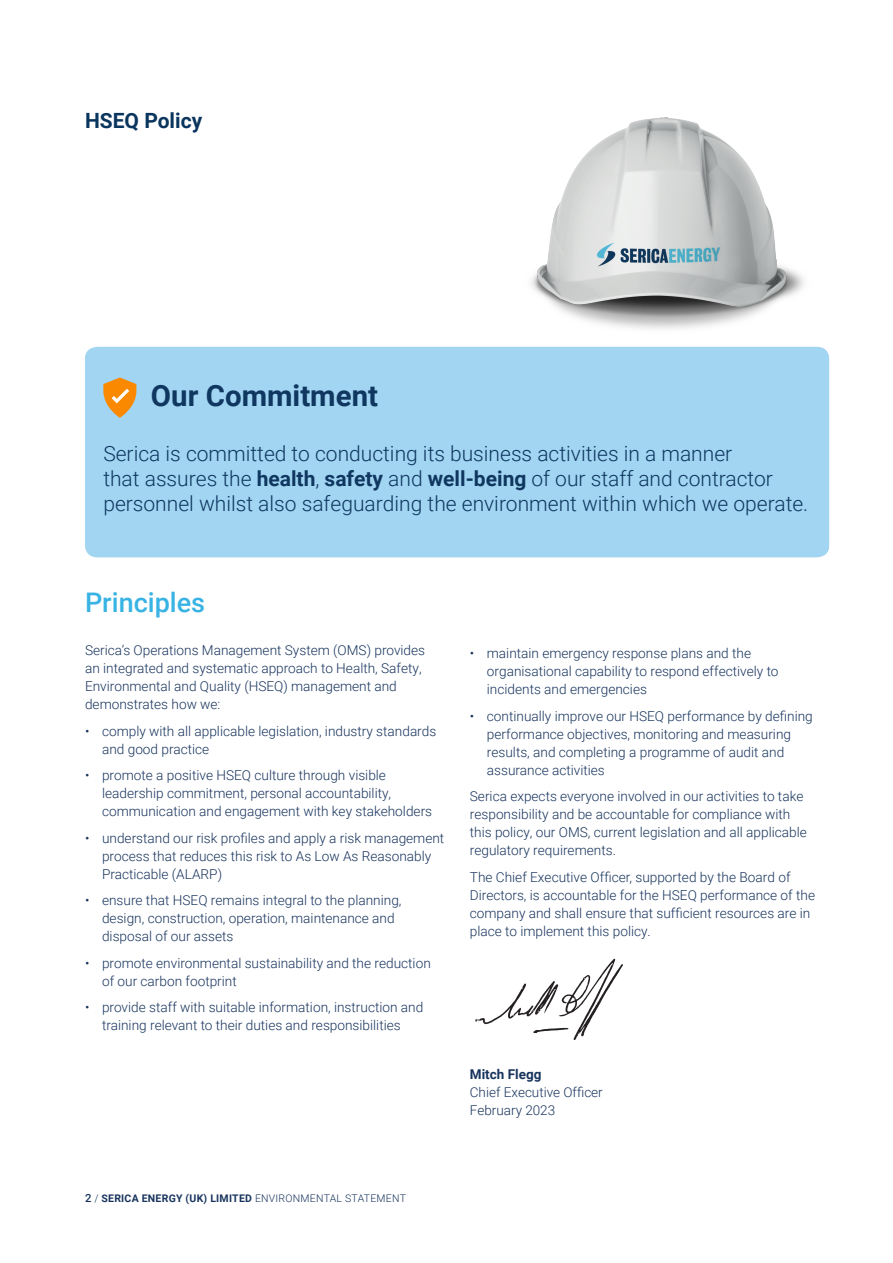
<style>
.page{position:relative;width:893px;height:1263px;background:#fff}
.page>*{position:absolute;margin:0;border:0;box-sizing:border-box;transform-origin:0 0}
.t1{font:700 29.4px "Roboto";color:#0f3760}
.subheading_not_for_c{font:500 27px "Roboto";color:#38b3e4}
.t2{font:300 21px/25.2px "Roboto";color:#0f3760}
.page_header{font:700 21px "Roboto";color:#0a355e}
.body{font:300 13.65px/18px "Roboto";color:#18345d}
.body-2{font:300 13.5px/18px "Roboto";color:#18345d}
.t3{font:300 10.5px "Roboto";letter-spacing:.02em;color:#18345d}
.s1{font-weight:700}
.s2{font-weight:500;font-size:11.25px}
</style>
<div class="page">
<img style="left:531px;top:117px;width:273px;height:212px">
<div style="left:85px;top:347px;width:744px;height:210px;background:#a1d5f1"></div>
<svg style="left:103px;top:377px;width:33px;height:41px"></svg>
<img style="left:475px;top:958px;width:148px;height:82px">
<p class="page_header" style="left:85px;top:106px;width:119px">HSEQ Policy</p>
<p class="t1" style="left:151px;top:375px;width:229px">Our Commitment</p>
<p class="t2" style="left:103px;top:440px;width:706px">Serica is committed to conducting its business activities in a manner<br>that assures the <span class="s1">health</span>, <span class="s1">safety</span> and <span class="s1">well-being</span> of our staff and contractor personnel whilst also safeguarding the environment within which we operate.</p>
<p class="subheading_not_for_c" style="left:85px;top:583px;width:122px">Principles</p>
<p class="body" style="left:85px;top:641px;width:342px">Serica’s Operations Management System (OMS) provides an integrated and systematic approach to Health, Safety, Environmental and Quality (HSEQ) management and demonstrates how we:</p>
<p class="body" style="left:102px;top:721px;width:336px;text-indent:-17px">• comply with all applicable legislation, industry standards and good practice</p>
<p class="body" style="left:102px;top:766px;width:332px;text-indent:-17px">• promote a positive HSEQ culture through visible leadership commitment, personal accountability, communication and engagement with key stakeholders</p>
<p class="body" style="left:102px;top:828px;width:344px;text-indent:-17px">• understand our risk profiles and apply a risk management process that reduces this risk to As Low As Reasonably<br>Practicable (ALARP)</p>
<p class="body" style="left:102px;top:891px;width:301px;text-indent:-17px">• ensure that HSEQ remains integral to the planning, design, construction, operation, maintenance and disposal of our assets</p>
<p class="body" style="left:102px;top:953px;width:330px;text-indent:-17px">• promote environmental sustainability and the reduction of our carbon footprint</p>
<p class="body" style="left:85px;top:998px;width:340px;text-align:center">• provide staff with suitable information, instruction and training relevant to their duties and responsibilities</p>
<p class="body" style="left:487px;top:644px;width:293px;text-indent:-17px">• maintain emergency response plans and the organisational capability to respond effectively to incidents and emergencies</p>
<p class="body" style="left:487px;top:706px;width:327px;text-indent:-17px">• continually improve our HSEQ performance by defining performance objectives, monitoring and measuring results, and completing a programme of audit and assurance activities</p>
<p class="body" style="left:470px;top:787px;width:338px">Serica expects everyone involved in our activities to take responsibility and be accountable for compliance with this policy, our OMS, current legislation and all applicable regulatory requirements.</p>
<p class="body" style="left:470px;top:867px;width:347px">The Chief Executive Officer, supported by the Board of Directors, is accountable for the HSEQ performance of the company and shall ensure that sufficient resources are in place to implement this policy.</p>
<p class="body-2" style="left:470px;top:1064px;width:134px"><span class="s1">Mitch Flegg<br></span>Chief Executive Officer<br>February 2023</p>
<p class="t3" style="left:85px;top:1191px;width:322px"><span class="s2">2</span> / <span class="s1">SERICA ENERGY (UK) LIMITED</span> ENVIRONMENTAL STATEMENT</p>
</div>
